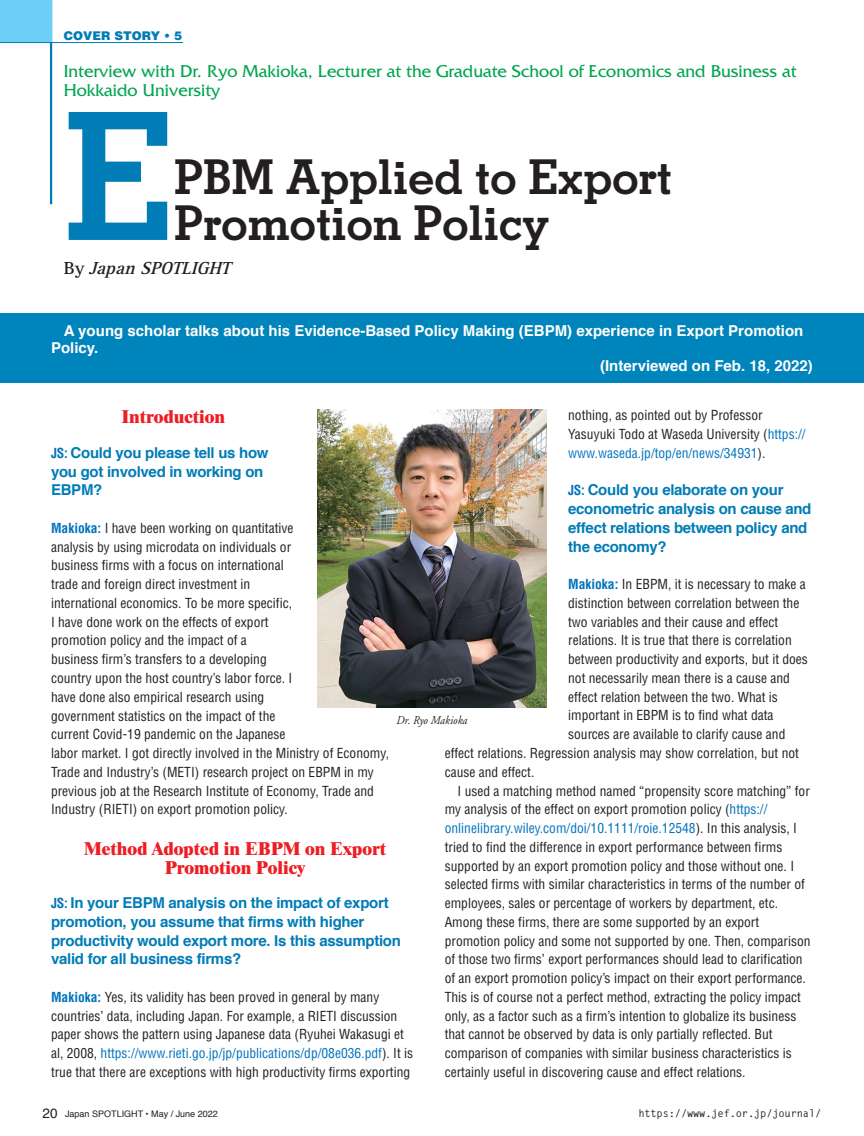
<style>
.page{position:relative;width:864px;height:1136px;background:#fff}
.page>*{position:absolute;margin:0;border:0;box-sizing:border-box;transform-origin:0 0}
.t1{font:700 177.15px "Memphis";color:#007cb6}
.t2{font:700 48px/46.5px "Memphis";letter-spacing:-.015em;color:#231f20}
.t3{font:18px/18.8px "Friz Quadrata";color:#00a54f}
.t4{font:800 18px/18.8px "Times";color:#ee1d23;text-align:center}
.t5{font:italic 700 18px "Rotis Serif";color:#231f20}
.t6{font:700 15px/18.8px "Helvetica";letter-spacing:-.02em;color:#007cb6}
.t7{font:700 15px "Helvetica";color:#fff}
.t8{font:condensed 13.5px/18.8px "Helvetica";color:#231f20}
.t9{font:condensed 13.5px "Helvetica";color:#0072bc}
.t10{font:italic 12px "Adobe Garamond";color:#231f20;scale:.92 1}
.t11{font:900 12px "Helvetica";color:#007cb6}
.t12{font:700 10.5px "Letter Gothic Std";letter-spacing:-.02em;color:#231f20}
.t13{font:9px "Helvetica";color:#231f20}
.s1{font-style:normal}
.s2{color:#0072bc}
.s3{font-stretch:condensed;font-size:13.5px;color:#0072bc}
.s4{font-weight:700;color:#0072bc}
.s5{color:#231f20}
.s6{font-size:13.5px}
</style>
<div class="page">
<div style="left:0;top:313px;width:863px;height:70px;background:#0084bc"></div>
<hr style="left:50px;top:0;width:2px;height:204px;background:#007cb6">
<div style="left:0;top:0;width:51px;height:43px;background:#6bcff6"></div>
<hr style="left:0;top:42px;width:183px;height:1px;background:#007cb6">
<img style="left:317px;top:409px;width:229px;height:298px">
<p class="t11" style="left:64px;top:28px;width:120px">COVER STORY • 5</p>
<h3 class="t3" style="left:64px;top:62px;width:734px">Interview with Dr. Ryo Makioka, Lecturer at the Graduate School of Economics and Business at<br>Hokkaido University</h3>
<h1 class="t1" style="left:64px;top:65px;width:110px">E</h1>
<h3 class="t5" style="left:64px;top:257px;width:174px"><span class="s1">B y</span> JapanSPOTLIGHT</h3>
<h2 class="t2" style="left:174px;top:153px;width:499px">PBM Applied to Export<br>Promotion Policy</h2>
<p class="t7" style="left:64px;top:319px;width:740px">A young scholar talks about his Evidence-Based Policy Making (EBPM) experience in Export Promotion</p>
<p class="t7" style="left:51px;top:336px;width:49px">Policy.</p>
<p class="t7" style="left:600px;top:353px;width:214px">(Interviewed on Feb. 18, 2022)</p>
<p class="t8" style="left:568px;top:406px;width:239px">nothing, as pointed out by Professor<br>Yasuyuki Todo at Waseda University (<span class="s2">https:// www.waseda.jp/top/en/news/34931</span>).</p>
<p class="t6" style="left:568px;top:481px;width:244px"><span class="s3">JS:</span> Could you elaborate on your econometric analysis on cause and effect relations between policy and the economy?</p>
<p class="t8" style="left:568px;top:574px;width:239px"><span class="s4">Makioka:</span> In EBPM, it is necessary to make a</p>
<p class="t8" style="left:568px;top:593px;width:232px">distinction between correlation between the</p>
<p class="t8" style="left:568px;top:612px;width:211px">two variables and their cause and effect</p>
<p class="t8" style="left:568px;top:631px;width:225px">relations. It is true that there is correlation</p>
<p class="t8" style="left:568px;top:649px;width:241px">between productivity and exports, but it does</p>
<p class="t8" style="left:568px;top:668px;width:223px">not necessarily mean there is a cause and</p>
<p class="t8" style="left:568px;top:687px;width:211px">effect relation between the two. What is</p>
<p class="t8" style="left:568px;top:706px;width:207px">important in EBPM is to find what data</p>
<p class="t8" style="left:568px;top:724px;width:219px">sources are available to clarify cause and</p>
<p class="t8" style="left:444px;top:743px;width:355px">effect relations. Regression analysis may show correlation, but not</p>
<p class="t8" style="left:444px;top:762px;width:91px">cause and effect.</p>
<p class="t8" style="left:457px;top:781px;width:354px">I used a matching method named “propensity score matching” for</p>
<p class="t8" style="left:444px;top:799px;width:324px">my analysis of the effect on export promotion policy (<span class="s2">https://</span></p>
<p class="t9" style="left:444px;top:819px;width:353px">onlinelibrary.wiley.com/doi/10.1111/roie.12548<span class="s5">). In this analysis, I</span></p>
<p class="t8" style="left:444px;top:837px;width:339px">tried to find the difference in export performance between firms</p>
<p class="t8" style="left:444px;top:856px;width:351px">supported by an export promotion policy and those without one. I</p>
<p class="t8" style="left:444px;top:874px;width:361px">selected firms with similar characteristics in terms of the number of</p>
<p class="t8" style="left:444px;top:893px;width:334px">employees, sales or percentage of workers by department, etc.</p>
<p class="t8" style="left:444px;top:912px;width:316px">Among these firms, there are some supported by an export</p>
<p class="t8" style="left:444px;top:931px;width:367px">promotion policy and some not supported by one. Then, comparison</p>
<p class="t8" style="left:444px;top:949px;width:359px">of those two firms’ export performances should lead to clarification</p>
<p class="t8" style="left:444px;top:968px;width:362px">of an export promotion policy’s impact on their export performance.</p>
<p class="t8" style="left:444px;top:987px;width:357px">This is of course not a perfect method, extracting the policy impact</p>
<p class="t8" style="left:444px;top:1006px;width:353px">only, as a factor such as a firm’s intention to globalize its business</p>
<p class="t8" style="left:444px;top:1024px;width:329px">that cannot be observed by data is only partially reflected. But</p>
<p class="t8" style="left:444px;top:1043px;width:348px">comparison of companies with similar business characteristics is</p>
<p class="t8" style="left:444px;top:1062px;width:302px">certainly useful in discovering cause and effect relations.</p>
<h3 class="t4" style="left:122px;top:407px;width:105px">Introduction</h3>
<p class="t6" style="left:51px;top:443px;width:219px"><span class="s3">JS:</span> Could you please tell us how you got involved in working on<br>EBPM?</p>
<p class="t8" style="left:51px;top:518px;width:339px"><span class="s4">Makioka:</span> I have been working on quantitative<br>analysis by using microdata on individuals or<br>business firms with a focus on international<br>trade and foreign direct investment in<br>international economics. To be more specific,<br>I have done work on the effects of export<br>promotion policy and the impact of a<br>business firm’s transfers to a developing<br>country upon the host country’s labor force. I<br>have done also empirical research using<br>government statistics on the impact of the<br>current Covid-19 pandemic on the Japanese<br>labor market. I got directly involved in the Ministry of Economy, Trade and Industry’s (METI) research project on EBPM in my previous job at the Research Institute of Economy, Trade and Industry (RIETI) on export promotion policy.</p>
<h3 class="t4" style="left:84px;top:838px;width:303px">Method Adopted in EBPM on Export<br>Promotion Policy</h3>
<p class="t6" style="left:51px;top:893px;width:351px"><span class="s3">JS:</span> In your EBPM analysis on the impact of export promotion, you assume that firms with higher productivity would export more. Is this assumption valid for all business firms?</p>
<p class="t8" style="left:51px;top:987px;width:363px"><span class="s4">Makioka:</span> Yes, its validity has been proved in general by many countries’ data, including Japan. For example, a RIETI discussion paper shows the pattern using Japanese data (Ryuhei Wakasugi et al, 2008, <span class="s2">https://www.rieti.go.jp/jp/publications/dp/08e036.pdf</span>). It is true that there are exceptions with high productivity firms exporting</p>
<p class="t10" style="left:396px;top:713px;width:79px">Dr. Ryo Makioka</p>
<p class="t13" style="left:43px;top:1106px;width:177px"><span class="s6">20</span> Japan SPOTLIGHT • May / June 2022</p>
<p class="t12" style="left:638px;top:1106px;width:184px">https://www.jef.or.jp/journal/</p>
</div>
